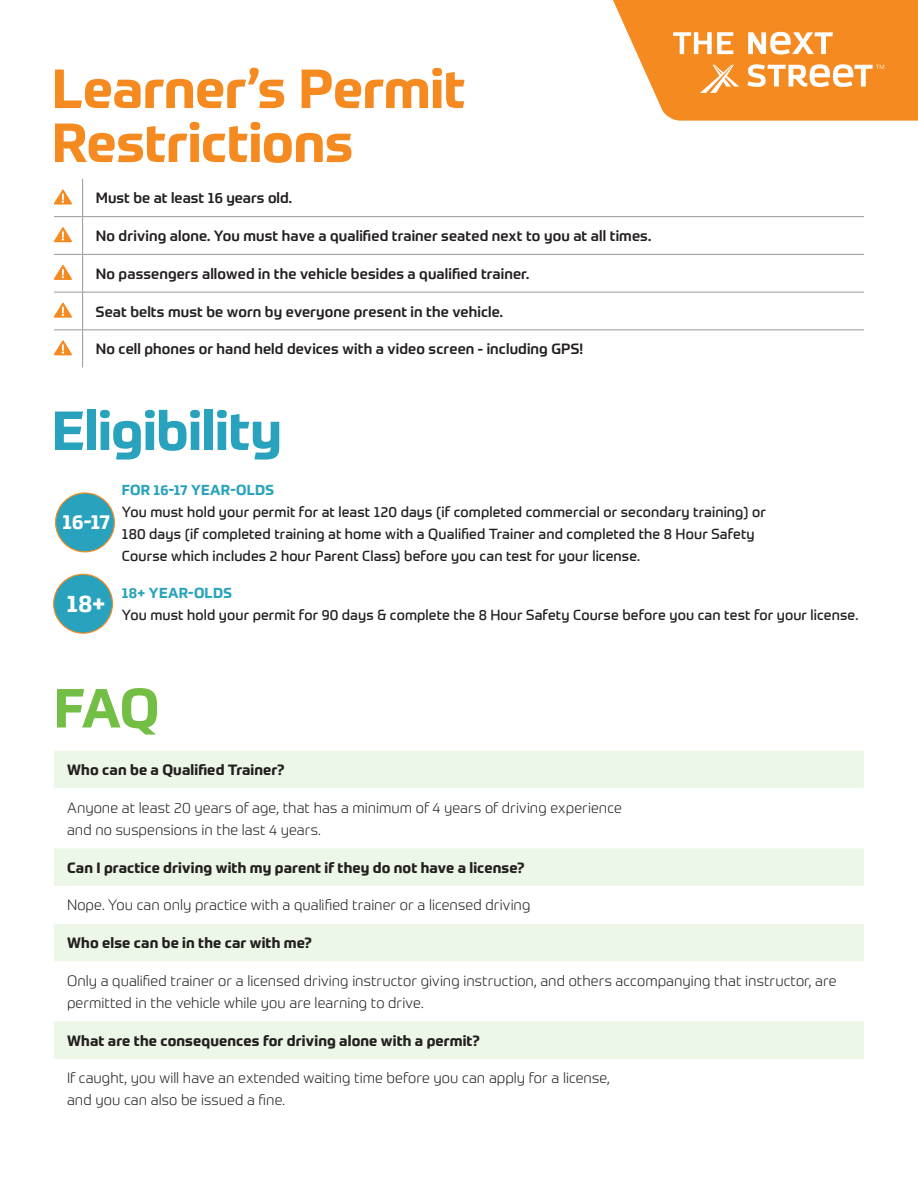
<style>
.page{position:relative;width:918px;height:1188px;background:#fff}
.page>*{position:absolute;margin:0;border:0;box-sizing:border-box;transform-origin:0 0}
.T4{font:700 54px/54px "Prometo";letter-spacing:-.01em;color:#f58a21}
.T4-2{font:700 54px "Prometo";letter-spacing:-.005em;color:#29a3bd}
.B{font:700 23.7px "Prometo";color:#fff}
.B-2{font:700 20.1px "Prometo";color:#fff}
.B-3{font:300 14.7px/22px "Prometo";letter-spacing:.005em;color:#231f20}
.t1{font:500 14.7px "Prometo";letter-spacing:.01em;color:#231f20}
.B-4{font:700 14.7px "Prometo";letter-spacing:.01em;color:#231f20}
.B-5{font:14.25px/22px "Prometo";letter-spacing:.01em;color:#231f20}
.B-6{font:700 14.25px "Prometo";letter-spacing:.015em;color:#29a3bd}
</style>
<div class="page">
<svg style="left:613px;top:0;width:305px;height:121px"></svg>
<svg style="left:57px;top:688px;width:100px;height:47px"></svg>
<hr style="left:82px;top:179px;width:1px;height:37px;background:#999">
<svg style="left:54px;top:216px;width:29px;height:1px"></svg>
<hr style="left:83px;top:216px;width:781px;height:1px;background:#999">
<hr style="left:82px;top:217px;width:1px;height:37px;background:#999">
<svg style="left:54px;top:254px;width:29px;height:1px"></svg>
<hr style="left:83px;top:254px;width:781px;height:1px;background:#999">
<hr style="left:82px;top:255px;width:1px;height:37px;background:#999">
<svg style="left:54px;top:292px;width:28px;height:1px"></svg>
<hr style="left:83px;top:292px;width:781px;height:1px;background:#999">
<hr style="left:82px;top:292px;width:1px;height:38px;background:#999">
<svg style="left:54px;top:330px;width:28px;height:1px"></svg>
<hr style="left:83px;top:330px;width:781px;height:1px;background:#999">
<hr style="left:82px;top:330px;width:1px;height:38px;background:#999">
<svg style="left:53px;top:189px;width:19px;height:16px"></svg>
<svg style="left:53px;top:227px;width:19px;height:15px"></svg>
<svg style="left:54px;top:265px;width:18px;height:15px"></svg>
<svg style="left:53px;top:303px;width:19px;height:15px"></svg>
<svg style="left:53px;top:340px;width:19px;height:15px"></svg>
<div style="left:54px;top:751px;width:810px;height:37px;background:#edf7e7"></div>
<svg style="left:54px;top:848px;width:810px;height:211px;fill:#edf7e7"></svg>
<div style="left:56px;top:493px;width:58px;height:59px;background:#29a3bd;border-radius:50%"></div>
<div style="left:55px;top:492px;width:60px;height:60px;border:1px solid #f58a21;border-radius:50%"></div>
<div style="left:54px;top:574px;width:59px;height:59px;background:#29a3bd;border-radius:50%"></div>
<div style="left:53px;top:574px;width:60px;height:60px;border:1px solid #f58a21;border-radius:50%"></div>
<p class="T4" style="left:52px;top:62px;width:415px">Learner’s Permit<br>Restrictions</p>
<h2 class="t1" style="left:96px;top:189px;width:197px">Must be at least 16 years old.</h2>
<h2 class="t1" style="left:96px;top:227px;width:557px">No driving alone. You must have a qualified trainer seated next to you at all times.</h2>
<h2 class="t1" style="left:96px;top:265px;width:435px">No passengers allowed in the vehicle besides a qualified trainer.</h2>
<h2 class="t1" style="left:96px;top:302px;width:409px">Seat belts must be worn by everyone present in the vehicle.</h2>
<h2 class="t1" style="left:96px;top:340px;width:489px">No cell phones or hand held devices with a video screen - including GPS!</h2>
<p class="T4-2" style="left:52px;top:397px;width:232px">Eligibility</p>
<p class="B-2" style="left:63px;top:509px;width:49px">16-17</p>
<p class="B" style="left:67px;top:589px;width:40px">18+</p>
<p class="B-6" style="left:122px;top:481px;width:154px">FOR 16-17 YEAR-OLDS</p>
<p class="B-5" style="left:122px;top:501px;width:646px">You must hold your permit for at least 120 days (if completed commercial or secondary training) or<br>180 days (if completed training at home with a Qualified Trainer and completed the 8 Hour Safety<br>Course which includes 2 hour Parent Class) before you can test for your license.</p>
<p class="B-6" style="left:122px;top:584px;width:111px">18+ YEAR-OLDS</p>
<p class="B-5" style="left:122px;top:604px;width:738px">You must hold your permit for 90 days &amp; complete the 8 Hour Safety Course before you can test for your license.</p>
<p class="B-4" style="left:67px;top:761px;width:219px">Who can be a Qualified Trainer?</p>
<p class="B-3" style="left:67px;top:797px;width:556px">Anyone at least 20 years of age, that has a minimum of 4 years of driving experience and no suspensions in the last 4 years.</p>
<p class="B-4" style="left:67px;top:858px;width:459px">Can I practice driving with my parent if they do not have a license?</p>
<p class="B-3" style="left:67px;top:894px;width:465px">Nope. You can only practice with a qualified trainer or a licensed driving</p>
<p class="B-4" style="left:67px;top:934px;width:246px">Who else can be in the car with me?</p>
<p class="B-3" style="left:67px;top:970px;width:771px">Only a qualified trainer or a licensed driving instructor giving instruction, and others accompanying that instructor, are permitted in the vehicle while you are learning to drive.</p>
<p class="B-4" style="left:67px;top:1031px;width:414px">What are the consequences for driving alone with a permit?</p>
<p class="B-3" style="left:67px;top:1067px;width:544px">If caught, you will have an extended waiting time before you can apply for a license, and you can also be issued a fine.</p>
</div>
